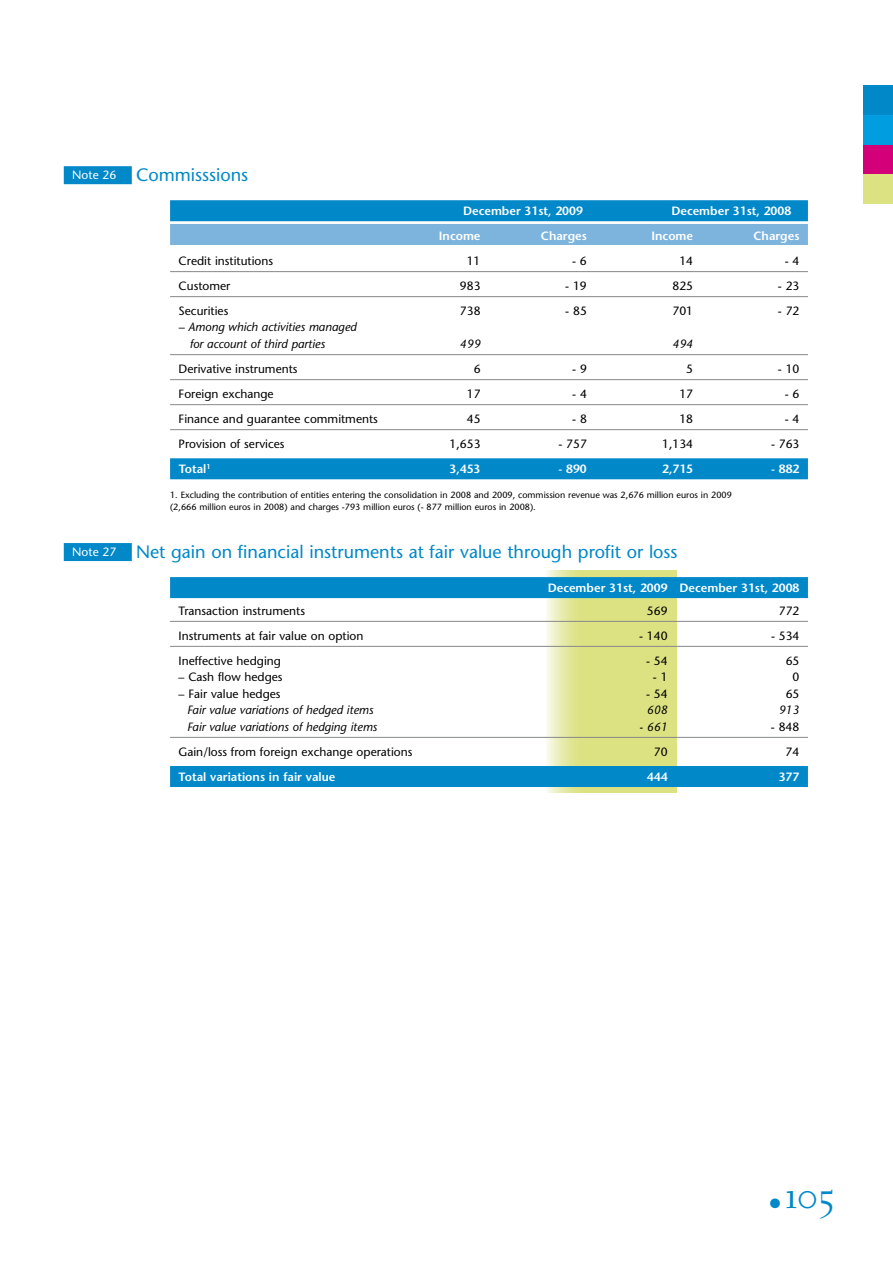
<style>
.page{position:relative;width:893px;height:1263px;background:#fff}
.page>*{position:absolute;margin:0;border:0;box-sizing:border-box;transform-origin:0 0}
.t1{font:39px "Electra LH Regular SC";color:#0088c9}
.t2{font:18px "Stone Sans";color:#0088c9}
.t3{font:12px "Stone Sans";color:#000}
.t4{font:600 12px "Stone Sans";color:#fff}
.t5{font:italic 12px/16.5px "Stone Sans";color:#000}
.t6{font:9px/12px "Stone Sans";color:#000}
.s1{font-size:12px;color:#fff}
</style>
<div class="page">
<div style="left:863px;top:145px;width:30px;height:29px;background:#d4007a"></div>
<div style="left:863px;top:115px;width:30px;height:30px;background:#009ee0"></div>
<div style="left:863px;top:85px;width:30px;height:30px;background:#0088c9"></div>
<div style="left:863px;top:174px;width:30px;height:30px;background:#dce282"></div>
<svg style="left:546px;top:571px;width:130px;height:221px;background:#dfe490"></svg>
<div style="left:64px;top:166px;width:68px;height:18px;background:#0088c9"></div>
<div style="left:170px;top:200px;width:638px;height:21px;background:#0088c9"></div>
<div style="left:170px;top:224px;width:638px;height:21px;background:#7db4de"></div>
<hr style="left:170px;top:271px;width:638px;height:1px;background:#87888a">
<hr style="left:170px;top:296px;width:638px;height:1px;background:#87888a">
<hr style="left:170px;top:354px;width:638px;height:1px;background:#87888a">
<hr style="left:170px;top:379px;width:638px;height:1px;background:#87888a">
<hr style="left:170px;top:404px;width:638px;height:1px;background:#87888a">
<hr style="left:170px;top:429px;width:638px;height:1px;background:#87888a">
<div style="left:170px;top:458px;width:638px;height:21px;background:#0088c9"></div>
<div style="left:64px;top:543px;width:68px;height:18px;background:#0088c9"></div>
<div style="left:170px;top:577px;width:638px;height:21px;background:#0088c9"></div>
<hr style="left:170px;top:621px;width:638px;height:1px;background:#87888a">
<hr style="left:170px;top:646px;width:638px;height:1px;background:#87888a">
<hr style="left:170px;top:737px;width:638px;height:1px;background:#87888a">
<div style="left:170px;top:766px;width:638px;height:21px;background:#0088c9"></div>
<h2 class="t2" style="left:72px;top:164px;width:178px"><span class="s1">Note 26</span> Commisssions</h2>
<p class="t4" style="left:463px;top:203px;width:121px">December 31st, 2009</p>
<p class="t4" style="left:671px;top:203px;width:121px">December 31st, 2008</p>
<p class="t4" style="left:439px;top:228px;width:43px">Income</p>
<p class="t4" style="left:541px;top:228px;width:47px">Charges</p>
<p class="t4" style="left:651px;top:228px;width:43px">Income</p>
<p class="t4" style="left:754px;top:228px;width:47px">Charges</p>
<p class="t3" style="left:179px;top:254px;width:96px">Credit institutions</p>
<p class="t3" style="left:467px;top:254px;width:15px">11</p>
<p class="t3" style="left:572px;top:254px;width:16px">- 6</p>
<p class="t3" style="left:679px;top:254px;width:15px">14</p>
<p class="t3" style="left:785px;top:254px;width:16px">- 4</p>
<p class="t3" style="left:179px;top:279px;width:53px">Customer</p>
<p class="t3" style="left:460px;top:279px;width:22px">983</p>
<p class="t3" style="left:565px;top:279px;width:23px">- 19</p>
<p class="t3" style="left:672px;top:279px;width:22px">825</p>
<p class="t3" style="left:778px;top:279px;width:23px">- 23</p>
<p class="t3" style="left:179px;top:304px;width:51px">Securities</p>
<p class="t3" style="left:460px;top:304px;width:22px">738</p>
<p class="t3" style="left:565px;top:304px;width:23px">- 85</p>
<p class="t3" style="left:672px;top:304px;width:22px">701</p>
<p class="t3" style="left:778px;top:304px;width:23px">- 72</p>
<p class="t5" style="left:190px;top:319px;width:169px;text-indent:-11px">– Among which activities managed for account of third parties</p>
<p class="t5" style="left:460px;top:335px;width:22px">499</p>
<p class="t5" style="left:672px;top:335px;width:22px">494</p>
<p class="t3" style="left:179px;top:362px;width:120px">Derivative instruments</p>
<p class="t3" style="left:474px;top:362px;width:8px">6</p>
<p class="t3" style="left:572px;top:362px;width:16px">- 9</p>
<p class="t3" style="left:686px;top:362px;width:8px">5</p>
<p class="t3" style="left:778px;top:362px;width:23px">- 10</p>
<p class="t3" style="left:179px;top:387px;width:97px">Foreign exchange</p>
<p class="t3" style="left:467px;top:387px;width:15px">17</p>
<p class="t3" style="left:572px;top:387px;width:16px">- 4</p>
<p class="t3" style="left:679px;top:387px;width:15px">17</p>
<p class="t3" style="left:785px;top:387px;width:16px">- 6</p>
<p class="t3" style="left:179px;top:412px;width:201px">Finance and guarantee commitments</p>
<p class="t3" style="left:467px;top:412px;width:15px">45</p>
<p class="t3" style="left:572px;top:412px;width:16px">- 8</p>
<p class="t3" style="left:679px;top:412px;width:15px">18</p>
<p class="t3" style="left:785px;top:412px;width:16px">- 4</p>
<p class="t3" style="left:179px;top:437px;width:107px">Provision of services</p>
<p class="t3" style="left:450px;top:437px;width:32px">1,653</p>
<p class="t3" style="left:558px;top:437px;width:30px">- 757</p>
<p class="t3" style="left:662px;top:437px;width:32px">1,134</p>
<p class="t3" style="left:771px;top:437px;width:30px">- 763</p>
<p class="t4" style="left:179px;top:462px;width:33px">Total<sup>1</sup></p>
<p class="t4" style="left:449px;top:461px;width:32px">3,453</p>
<p class="t4" style="left:558px;top:461px;width:30px">- 890</p>
<p class="t4" style="left:662px;top:461px;width:32px">2,715</p>
<p class="t4" style="left:771px;top:461px;width:30px">- 882</p>
<p class="t6" style="left:170px;top:489px;width:563px">1. Excluding the contribution of entities entering the consolidation in 2008 and 2009, commission revenue was 2,676 million euros in 2009 (2,666 million euros in 2008) and charges -793 million euros (- 877 million euros in 2008).</p>
<h2 class="t2" style="left:72px;top:541px;width:607px"><span class="s1">Note 27</span> Net gain on financial instruments at fair value through profit or loss</h2>
<p class="t4" style="left:548px;top:580px;width:253px">December 31st, 2009 December 31st, 2008</p>
<p class="t3" style="left:179px;top:603px;width:128px">Transaction instruments</p>
<p class="t3" style="left:647px;top:603px;width:22px">569</p>
<p class="t3" style="left:779px;top:603px;width:22px">772</p>
<p class="t3" style="left:179px;top:628px;width:186px">Instruments at fair value on option</p>
<p class="t3" style="left:639px;top:628px;width:30px">- 140</p>
<p class="t3" style="left:771px;top:628px;width:30px">- 534</p>
<p class="t3" style="left:179px;top:653px;width:104px">Ineffective hedging</p>
<p class="t3" style="left:646px;top:653px;width:23px">- 54</p>
<p class="t3" style="left:786px;top:653px;width:15px">65</p>
<p class="t3" style="left:179px;top:670px;width:106px">– Cash flow hedges</p>
<p class="t3" style="left:653px;top:670px;width:16px">- 1</p>
<p class="t3" style="left:792px;top:670px;width:8px">0</p>
<p class="t3" style="left:179px;top:686px;width:103px">– Fair value hedges</p>
<p class="t3" style="left:646px;top:686px;width:23px">- 54</p>
<p class="t3" style="left:786px;top:686px;width:15px">65</p>
<p class="t5" style="left:187px;top:702px;width:188px">Fair value variations of hedged items</p>
<p class="t5" style="left:647px;top:702px;width:22px">608</p>
<p class="t5" style="left:779px;top:702px;width:22px">913</p>
<p class="t5" style="left:187px;top:718px;width:192px">Fair value variations of hedging items</p>
<p class="t5" style="left:639px;top:718px;width:30px">- 661</p>
<p class="t3" style="left:771px;top:719px;width:30px">- 848</p>
<p class="t3" style="left:179px;top:744px;width:235px">Gain/loss from foreign exchange operations</p>
<p class="t3" style="left:654px;top:744px;width:15px">70</p>
<p class="t3" style="left:786px;top:744px;width:15px">74</p>
<p class="t4" style="left:179px;top:769px;width:158px">Total variations in fair value</p>
<p class="t4" style="left:647px;top:769px;width:22px">444</p>
<p class="t4" style="left:779px;top:769px;width:22px">377</p>
<h1 class="t1" style="left:770px;top:1170px;width:66px">● 105</h1>
</div>
